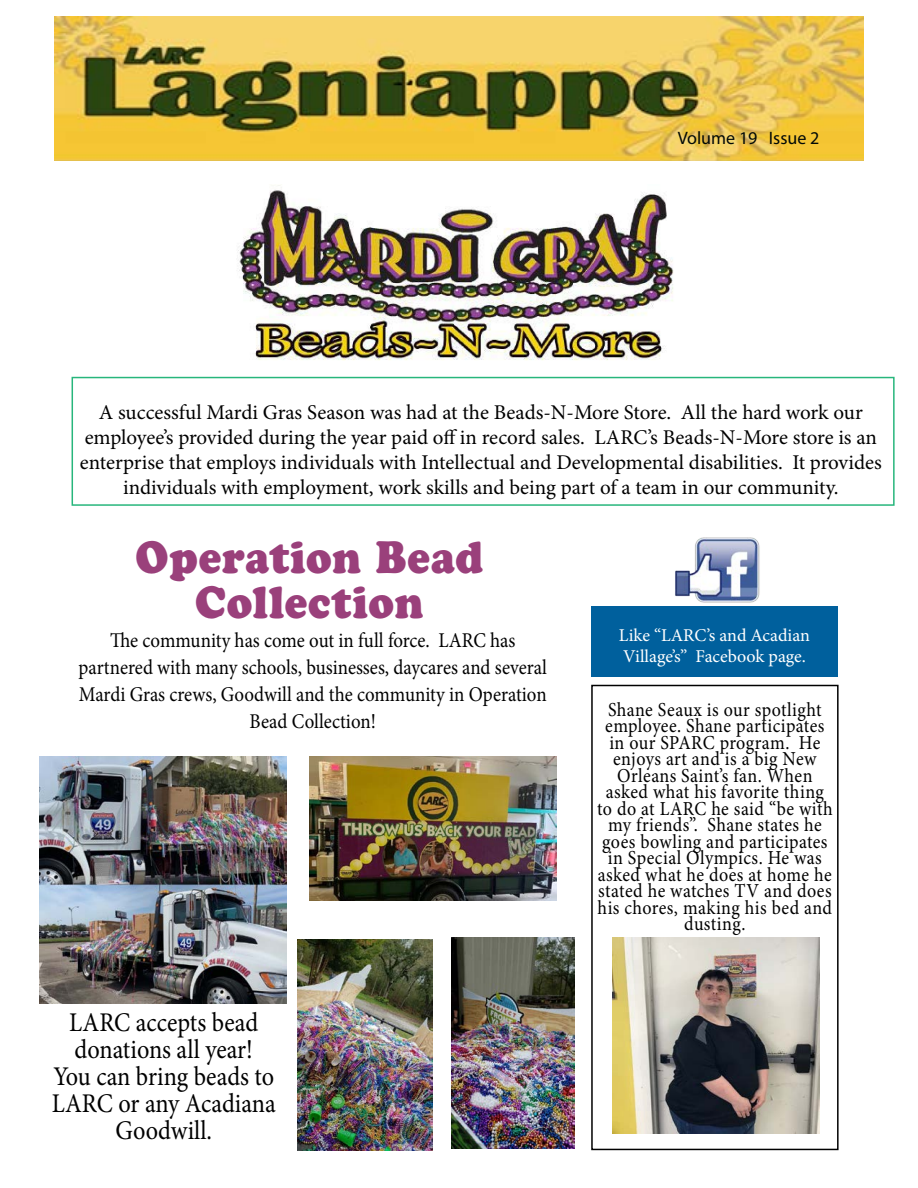
<style>
.page{position:relative;width:918px;height:1188px;background:#fff}
.page>*{position:absolute;margin:0;border:0;box-sizing:border-box;transform-origin:0 0}
.t1{font:45px/45px "Cooper Black Std";letter-spacing:.02em;color:#9a407b;text-align:center;scale:.9 1}
.t2{font:27px/27px "Minion Pro";color:#000;text-align:center;scale:.9 1}
.t3{font:21px/25.2px "Minion Pro";color:#000;text-align:center}
.t4{font:21px/27px "Minion Pro";color:#000;text-align:center;scale:.9 1}
.t5{font:19.8px/16.5px "Minion Pro";letter-spacing:.02em;color:#000;text-align:center;scale:.91 1}
.t6{font:18px/21.6px "Minion Pro";color:#fff}
.t7{font:18px "Myriad Pro";color:#020a07}
</style>
<div class="page">
<img style="left:55px;top:17px;width:809px;height:143px">
<div style="left:591px;top:685px;width:248px;height:465px;border:2px solid #000"></div>
<div style="left:72px;top:377px;width:823px;height:129px;border:2px solid #27b67c"></div>
<img style="left:238px;top:185px;width:436px;height:176px">
<img style="left:675px;top:537px;width:85px;height:66px">
<div style="left:591px;top:606px;width:247px;height:71px;background:#00609d"></div>
<img style="left:40px;top:757px;width:246px;height:247px">
<img style="left:309px;top:756px;width:248px;height:144px">
<img style="left:297px;top:940px;width:136px;height:210px">
<img style="left:452px;top:938px;width:122px;height:210px">
<img style="left:612px;top:938px;width:207px;height:195px">
<p class="t7" style="left:678px;top:127px;width:143px">Volume 19 Issue 2</p>
<p class="t3" style="left:80px;top:400px;width:803px">A successful Mardi Gras Season was had at the Beads-N-More Store. All the hard work our employee’s provided during the year paid off in record sales. LARC’s Beads-N-More store is an enterprise that employs individuals with Intellectual and Developmental disabilities. It provides individuals with employment, work skills and being part of a team in our community.</p>
<h1 class="t1" style="left:135px;top:535px;width:388px">Operation Bead<br>Collection</h1>
<p class="t4" style="left:79px;top:627px;width:522px">The community has come out in full force. LARC has partnered with many schools, businesses, daycares and several Mardi Gras crews, Goodwill and the community in Operation Bead Collection!</p>
<h2 class="t2" style="left:52px;top:1009px;width:250px">LARC accepts bead donations all year!<br>You can bring beads to<br>LARC or any Acadiana<br>Goodwill.</h2>
<p class="t6" style="left:619px;top:624px;width:193px">Like “LARC’s and Acadian<br>Village’s” Facebook page.</p>
<p class="t5" style="left:597px;top:701px;width:260px">Shane Seaux is our spotlight employee. Shane participates in our SPARC program. He enjoys art and is a big New<br>Orleans Saint’s fan. When asked what his favorite thing to do at LARC he said “be with my friends”. Shane states he goes bowling and participates in Special Olympics. He was asked what he does at home he stated he watches TV and does his chores, making his bed and dusting.</p>
</div>
